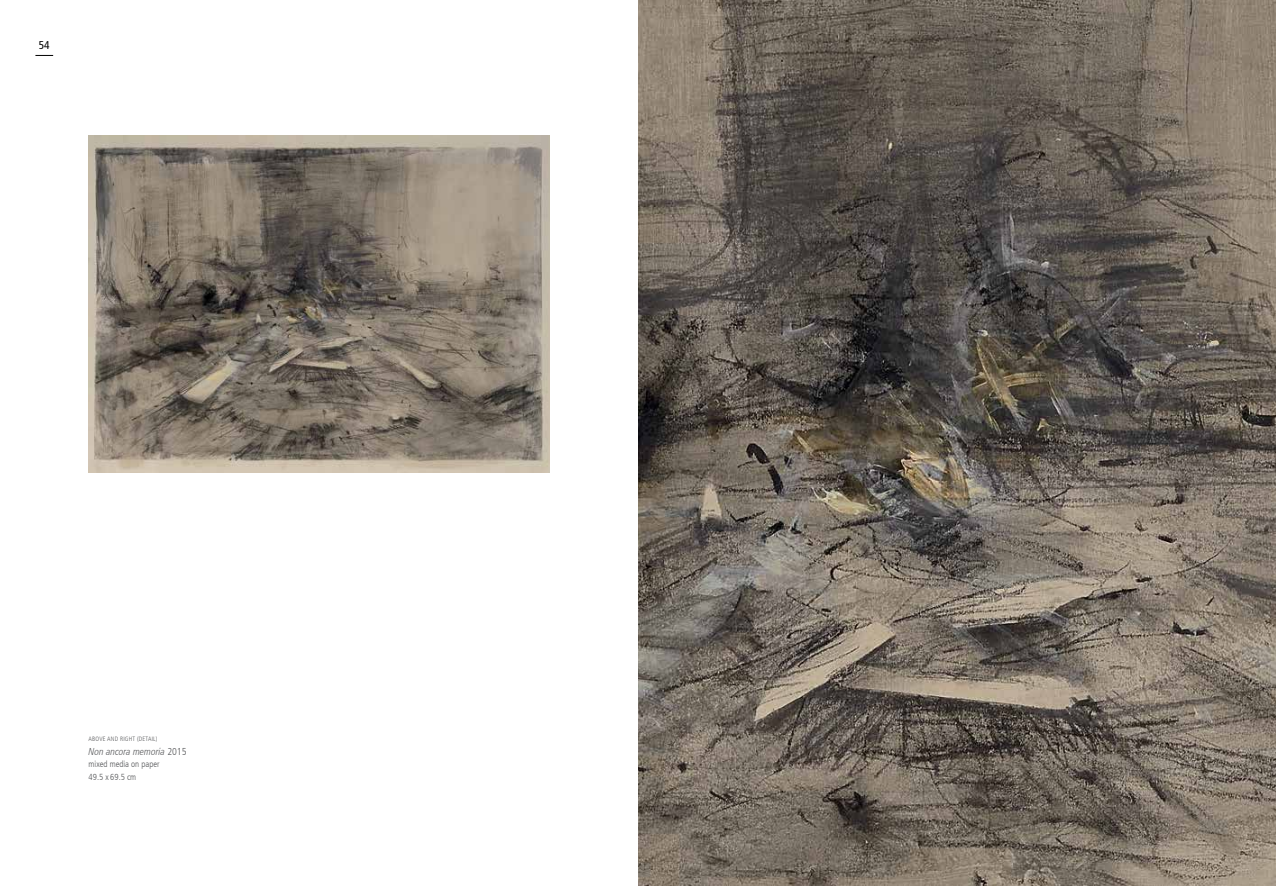
<style>
.page{position:relative;width:1276px;height:886px;background:#fff}
.page>*{position:absolute;margin:0;border:0;box-sizing:border-box;transform-origin:0 0}
.t1{font:condensed 11.25px "Frutiger LT Com";color:#000}
.t2{font:italic 300 condensed 10px "Frutiger LT Com";color:#58595b}
.t3{font:300 condensed 8.75px/12.5px "Frutiger LT Com";color:#58595b}
.t4{font:300 condensed 6.25px "Frutiger LT Com";letter-spacing:.03em;color:#58595b}
.s1{font-style:normal}
</style>
<div class="page">
<svg style="left:35px;top:55px;width:18px;height:1px"></svg>
<img style="left:89px;top:136px;width:460px;height:336px">
<img style="left:638px;top:0;width:638px;height:886px">
<p class="t1" style="left:39px;top:38px;width:12px">54</p>
<p class="t4" style="left:89px;top:735px;width:70px">ABOVE AND RIGHT (DETAIL)</p>
<p class="t2" style="left:89px;top:745px;width:99px">Non ancora memoria <span class="s1">2015</span></p>
<p class="t3" style="left:89px;top:758px;width:72px">mixed media on paper<br>49.5 x 69.5 cm</p>
</div>
